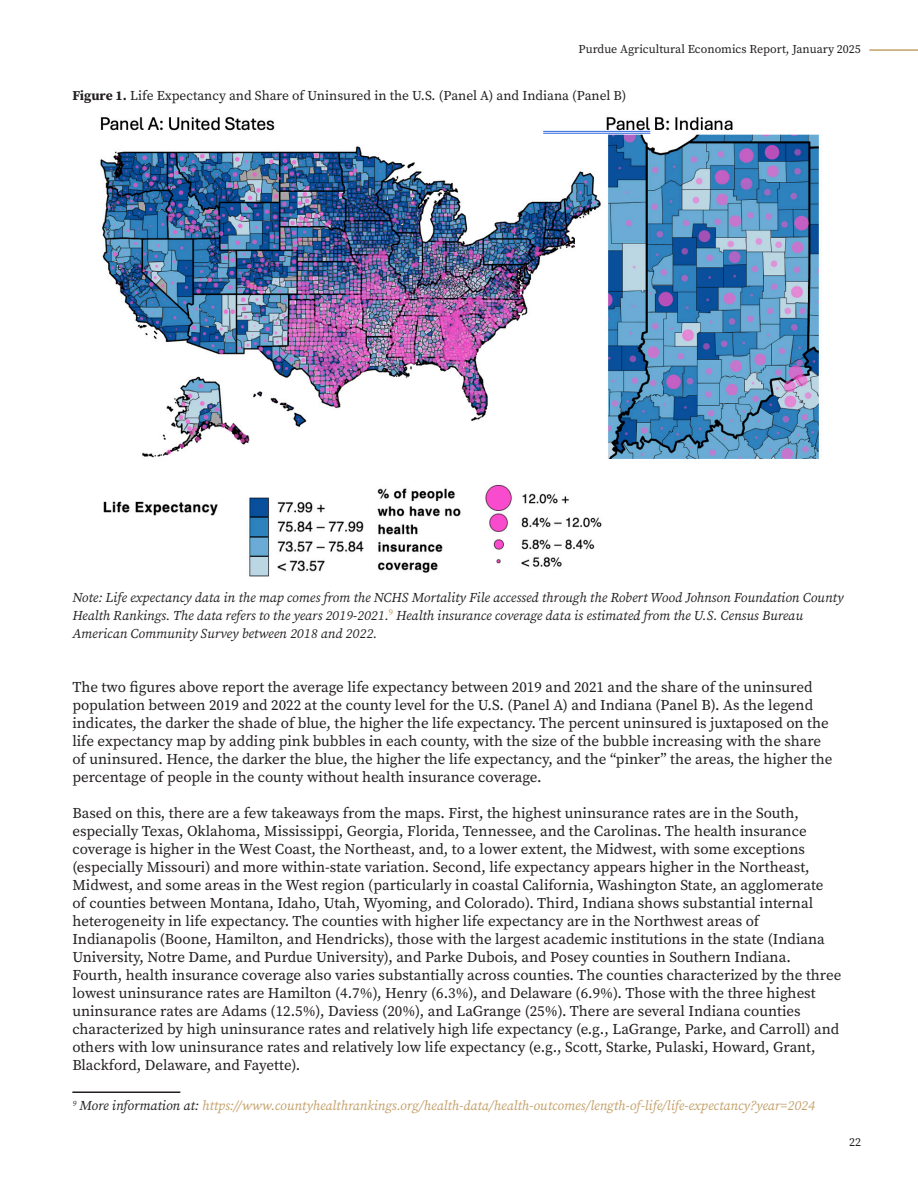
<style>
.page{position:relative;width:918px;height:1188px;background:#fff}
.page>*{position:absolute;margin:0;border:0;box-sizing:border-box;transform-origin:0 0}
.t1{font:15px/18px "Source Serif Pro";color:#231f20}
.t2{font:italic 13.5px/18px "Source Serif Pro";color:#231f20}
.t3{font:italic 13.5px "Source Serif Pro";color:#c3a068}
.t4{font:13.5px "Source Serif Pro";color:#231f20}
.t5{font:12px "Source Serif Pro";color:#231f20}
.s1{font-weight:700}
.s2{color:#231f20}
</style>
<div class="page">
<hr style="left:869px;top:49px;width:49px;height:2px;background:#c3a068">
<hr style="left:72px;top:1091px;width:108px;height:2px;background:#231f20">
<img style="left:100px;top:117px;width:721px;height:460px">
<p class="t5" style="left:579px;top:41px;width:284px">Purdue Agricultural Economics Report, January 2025</p>
<p class="t4" style="left:72px;top:87px;width:556px"><span class="s1">Figure 1.</span> Life Expectancy and Share of Uninsured in the U.S. (Panel A) and Indiana (Panel B)</p>
<p class="t2" style="left:72px;top:588px;width:773px">Note: Life expectancy data in the map comes from the NCHS Mortality File accessed through the Robert Wood Johnson Foundation County<br>Health Rankings. The data refers to the years 2019-2021.<sup>9</sup> Health insurance coverage data is estimated from the U.S. Census Bureau<br>American Community Survey between 2018 and 2022.</p>
<p class="t1" style="left:72px;top:678px;width:762px">The two figures above report the average life expectancy between 2019 and 2021 and the share of the uninsured population between 2019 and 2022 at the county level for the U.S. (Panel A) and Indiana (Panel B). As the legend indicates, the darker the shade of blue, the higher the life expectancy. The percent uninsured is juxtaposed on the life expectancy map by adding pink bubbles in each county, with the size of the bubble increasing with the share of uninsured. Hence, the darker the blue, the higher the life expectancy, and the “pinker” the areas, the higher the percentage of people in the county without health insurance coverage.</p>
<p class="t1" style="left:72px;top:804px;width:771px">Based on this, there are a few takeaways from the maps. First, the highest uninsurance rates are in the South, especially Texas, Oklahoma, Mississippi, Georgia, Florida, Tennessee, and the Carolinas. The health insurance coverage is higher in the West Coast, the Northeast, and, to a lower extent, the Midwest, with some exceptions (especially Missouri) and more within-state variation. Second, life expectancy appears higher in the Northeast, Midwest, and some areas in the West region (particularly in coastal California, Washington State, an agglomerate<br>of counties between Montana, Idaho, Utah, Wyoming, and Colorado). Third, Indiana shows substantial internal heterogeneity in life expectancy. The counties with higher life expectancy are in the Northwest areas of Indianapolis (Boone, Hamilton, and Hendricks), those with the largest academic institutions in the state (Indiana University, Notre Dame, and Purdue University), and Parke Dubois, and Posey counties in Southern Indiana.<br>Fourth, health insurance coverage also varies substantially across counties. The counties characterized by the three lowest uninsurance rates are Hamilton (4.7%), Henry (6.3%), and Delaware (6.9%). Those with the three highest uninsurance rates are Adams (12.5%), Daviess (20%), and LaGrange (25%). There are several Indiana counties characterized by high uninsurance rates and relatively high life expectancy (e.g., LaGrange, Parke, and Carroll) and others with low uninsurance rates and relatively low life expectancy (e.g., Scott, Starke, Pulaski, Howard, Grant, Blackford, Delaware, and Fayette).</p>
<p class="t3" style="left:72px;top:1097px;width:744px"><sup>9</sup> <span class="s2">More information at:</span> https://www.countyhealthrankings.org/health-data/health-outcomes/length-of-life/life-expectancy?year=2024</p>
<p class="t5" style="left:849px;top:1134px;width:13px">22</p>
</div>
